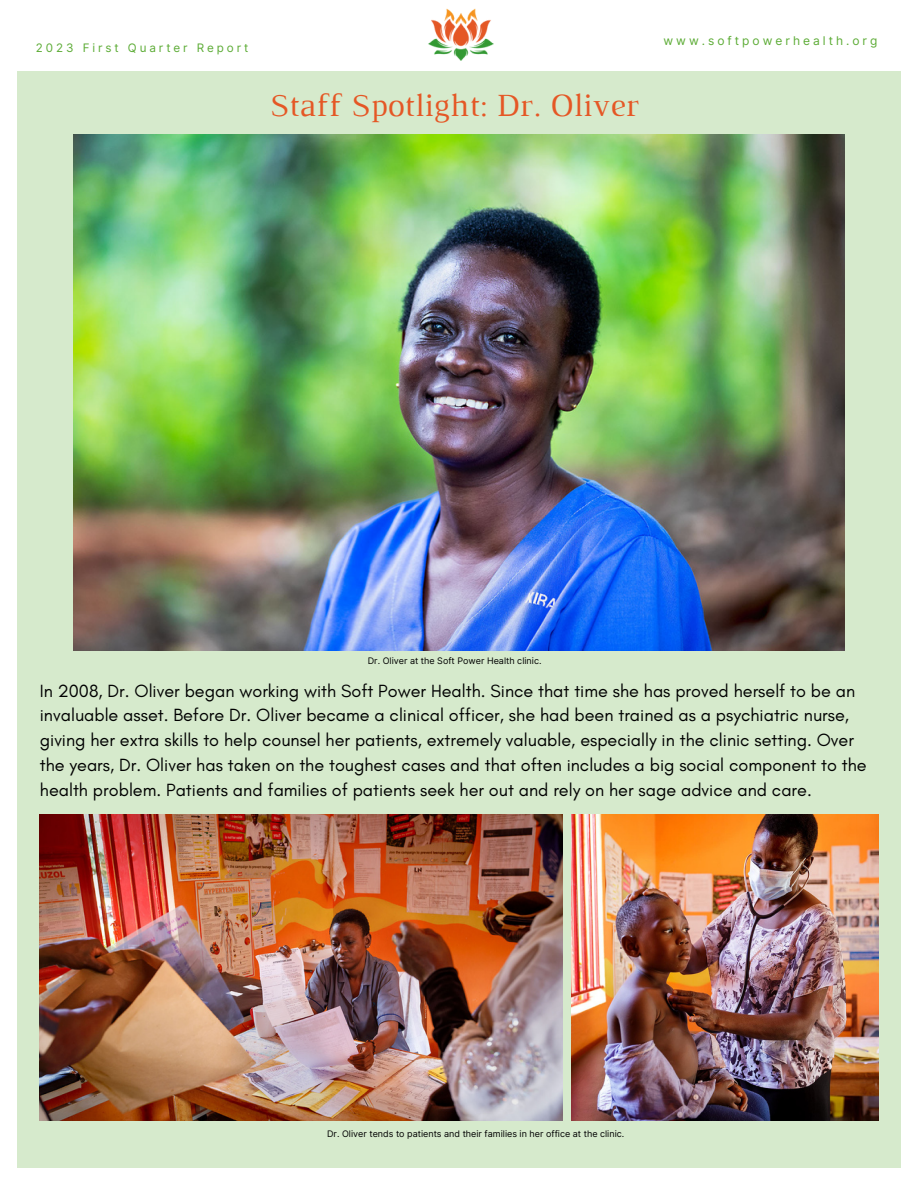
<style>
.page{position:relative;width:918px;height:1188px;background:#fff}
.page>*{position:absolute;margin:0;border:0;box-sizing:border-box;transform-origin:0 0}
.t1{font:33px "Luthier";color:#e55725}
.t2{font:18px/24.8px "Glacial Indifference";color:#000}
.t3{font:12px "Inter";letter-spacing:.25em;color:#5bab34}
.t4{font:11.7px "Inter";letter-spacing:.25em;color:#5bab34}
.t5{font:9px "Inter";color:#000}
</style>
<div class="page">
<div style="left:17px;top:72px;width:883px;height:1096px;background:#d6eacc"></div>
<img style="left:428px;top:8px;width:66px;height:53px">
<img style="left:73px;top:134px;width:772px;height:517px">
<img style="left:40px;top:815px;width:523px;height:306px">
<img style="left:571px;top:815px;width:308px;height:306px">
<p class="t4" style="left:36px;top:40px;width:214px">2023 First Quarter Report</p>
<p class="t1" style="left:269px;top:94px;width:371px">Staff Spotlight: Dr. Oliver</p>
<p class="t3" style="left:664px;top:34px;width:216px">www.softpowerhealth.org</p>
<p class="t5" style="left:368px;top:655px;width:175px">Dr. Oliver at the Soft Power Health clinic.</p>
<p class="t2" style="left:40px;top:678px;width:828px">In 2008, Dr. Oliver began working with Soft Power Health. Since that time she has proved herself to be an invaluable asset. Before Dr. Oliver became a clinical officer, she had been trained as a psychiatric nurse, giving her extra skills to help counsel her patients, extremely valuable, especially in the clinic setting. Over the years, Dr. Oliver has taken on the toughest cases and that often includes a big social component to the health problem. Patients and families of patients seek her out and rely on her sage advice and care.</p>
<p class="t5" style="left:327px;top:1128px;width:299px">Dr. Oliver tends to patients and their families in her office at the clinic.</p>
</div>
